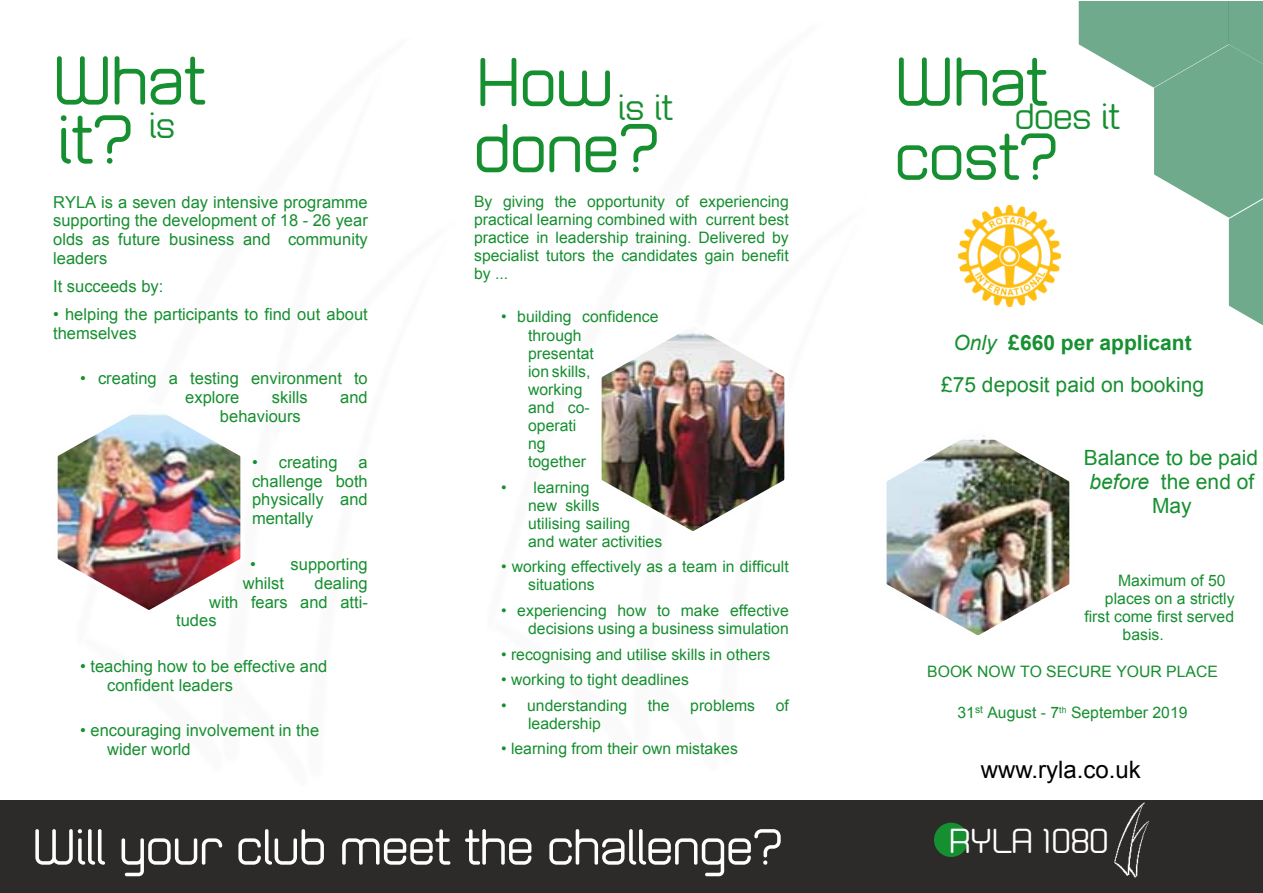
<style>
.page{position:relative;width:1263px;height:893px;background:#fff}
.page>*{position:absolute;margin:0;border:0;box-sizing:border-box;transform-origin:0 0}
.t1{font:69px "Zolano Sans BTN";color:#168f30}
.t2{font:66.6px "Zolano Sans BTN";color:#168f30}
.t3{font:50.85px "Zolano Sans BTN";color:#fefefe}
.t4{font:36.45px "Zolano Sans BTN";color:#168f30}
.t5{font:34.5px "Zolano Sans BTN";color:#fefefe}
.t6{font:24px "Arial";color:#000}
.t7{font:21px/24.2px "Arial";color:#169030;text-align:center}
.t8{font:16.5px/18.9px "Arial";color:#168f30}
.t9{font:15.75px/18px "Arial";color:#168f30}
.s1{font-size:66.3px}
.s2{font-style:italic}
.s3{font-weight:700}
</style>
<div class="page">
<div style="left:0;top:801px;width:1263px;height:92px;background:#2c2b2a"></div>
<svg style="left:1079px;top:1px;width:184px;height:325px"></svg>
<img style="left:959px;top:206px;width:101px;height:101px">
<img style="left:886px;top:435px;width:184px;height:200px">
<div style="left:934px;top:823px;width:34px;height:34px;background:#168f30;border-radius:50%"></div>
<img style="left:1114px;top:803px;width:35px;height:74px">
<img style="left:57px;top:414px;width:184px;height:196px">
<img style="left:601px;top:332px;width:184px;height:199px">
<h1 class="t1" style="left:53px;top:41px;width:154px">What</h1>
<h3 class="t4" style="left:477px;top:86px;width:198px"><sup>How</sup>is it</h3>
<h3 class="t4" style="left:149px;top:104px;width:28px">is</h3>
<h1 class="t1" style="left:58px;top:100px;width:78px">it?</h1>
<h1 class="t1" style="left:474px;top:109px;width:188px">done?</h1>
<p class="t8" style="left:53px;top:194px;width:316px;text-align:justify">RYLA is a seven day intensive programme supporting the development of 18 - 26 year olds as future business and community leaders</p>
<p class="t8" style="left:53px;top:278px;width:112px">It succeeds by:</p>
<p class="t8" style="left:53px;top:306px;width:316px">• helping the participants to find out about themselves</p>
<p class="t8" style="left:185px;top:371px;width:184px;text-indent:-105px">• creating a testing environment to explore</p>
<p class="t8" style="left:272px;top:390px;width:37px">skills</p>
<p class="t8" style="left:340px;top:390px;width:29px">and</p>
<p class="t8" style="left:220px;top:408px;width:82px">behaviours</p>
<p class="t8" style="left:252px;top:454px;width:87px">• creating</p>
<p class="t8" style="left:252px;top:454px;width:117px;text-align:justify;text-indent:107px">a challenge both physically and mentally</p>
<p class="t8" style="left:243px;top:556px;width:126px;text-indent:7px">• supporting whilst</p>
<p class="t8" style="left:315px;top:575px;width:55px">dealing</p>
<p class="t8" style="left:209px;top:594px;width:160px">with fears and atti-</p>
<p class="t8" style="left:176px;top:613px;width:42px">tudes</p>
<p class="t8" style="left:107px;top:658px;width:222px;text-indent:-27px">• teaching how to be effective and confident leaders</p>
<p class="t8" style="left:107px;top:722px;width:214px;text-indent:-27px">• encouraging involvement in the wider world</p>
<p class="t9" style="left:474px;top:193px;width:316px;text-align:justify">By giving the opportunity of experiencing practical learning combined with current best practice in leadership training. Delivered by specialist tutors the candidates gain benefit by ...</p>
<p class="t9" style="left:528px;top:309px;width:132px;text-indent:-27px">• building confidence through<br>presentat<br>ion skills,<br>working<br>and co-<br>operati<br>ng<br>together</p>
<p class="t9" style="left:528px;top:479px;width:136px;text-indent:-27px">• learning<br>new skills<br>utilising sailing<br>and water activities</p>
<p class="t9" style="left:528px;top:559px;width:262px;text-indent:-27px">• working effectively as a team in difficult situations</p>
<p class="t9" style="left:501px;top:603px;width:289px;text-align:right">• experiencing how to make effective decisions using a business simulation</p>
<p class="t9" style="left:501px;top:646px;width:271px">• recognising and utilise skills in others</p>
<p class="t9" style="left:501px;top:672px;width:189px">• working to tight deadlines</p>
<p class="t9" style="left:501px;top:697px;width:128px">• understanding</p>
<p class="t9" style="left:648px;top:697px;width:23px">the</p>
<p class="t9" style="left:690px;top:697px;width:66px">problems</p>
<p class="t9" style="left:776px;top:697px;width:15px">of</p>
<p class="t9" style="left:528px;top:716px;width:74px">leadership</p>
<p class="t9" style="left:501px;top:741px;width:238px">• learning from their own mistakes</p>
<h3 class="t3" style="left:33px;top:818px;width:753px">Will your club meet the challenge?</h3>
<h3 class="t4" style="left:895px;top:95px;width:226px"><sup>What</sup>does it</h3>
<h2 class="t2" style="left:895px;top:119px;width:166px">cost<span class="s1">?</span></h2>
<h3 class="t7" style="left:941px;top:324px;width:265px;line-height:42.2px"><span class="s2">Only</span> <span class="s3">£660 per applicant </span>£75 deposit paid on booking</h3>
<h3 class="t7" style="left:1084px;top:447px;width:176px">Balance to be paid <span class="s2">before</span> the end of<br>May</h3>
<p class="t9" style="left:1118px;top:573px;width:109px">Maximum of 50</p>
<p class="t9" style="left:1105px;top:591px;width:131px">places on a strictly</p>
<p class="t9" style="left:1084px;top:609px;width:151px">first come first served</p>
<p class="t9" style="left:1122px;top:627px;width:43px">basis.</p>
<p class="t9" style="left:927px;top:663px;width:292px">BOOK NOW TO SECURE YOUR PLACE</p>
<p class="t9" style="left:957px;top:704px;width:232px">31<sup>st</sup> August - 7<sup>th</sup> September 2019</p>
<h3 class="t6" style="left:981px;top:760px;width:162px">www.ryla.co.uk</h3>
<h3 class="t5" style="left:949px;top:821px;width:161px">RYLA 1080</h3>
</div>
